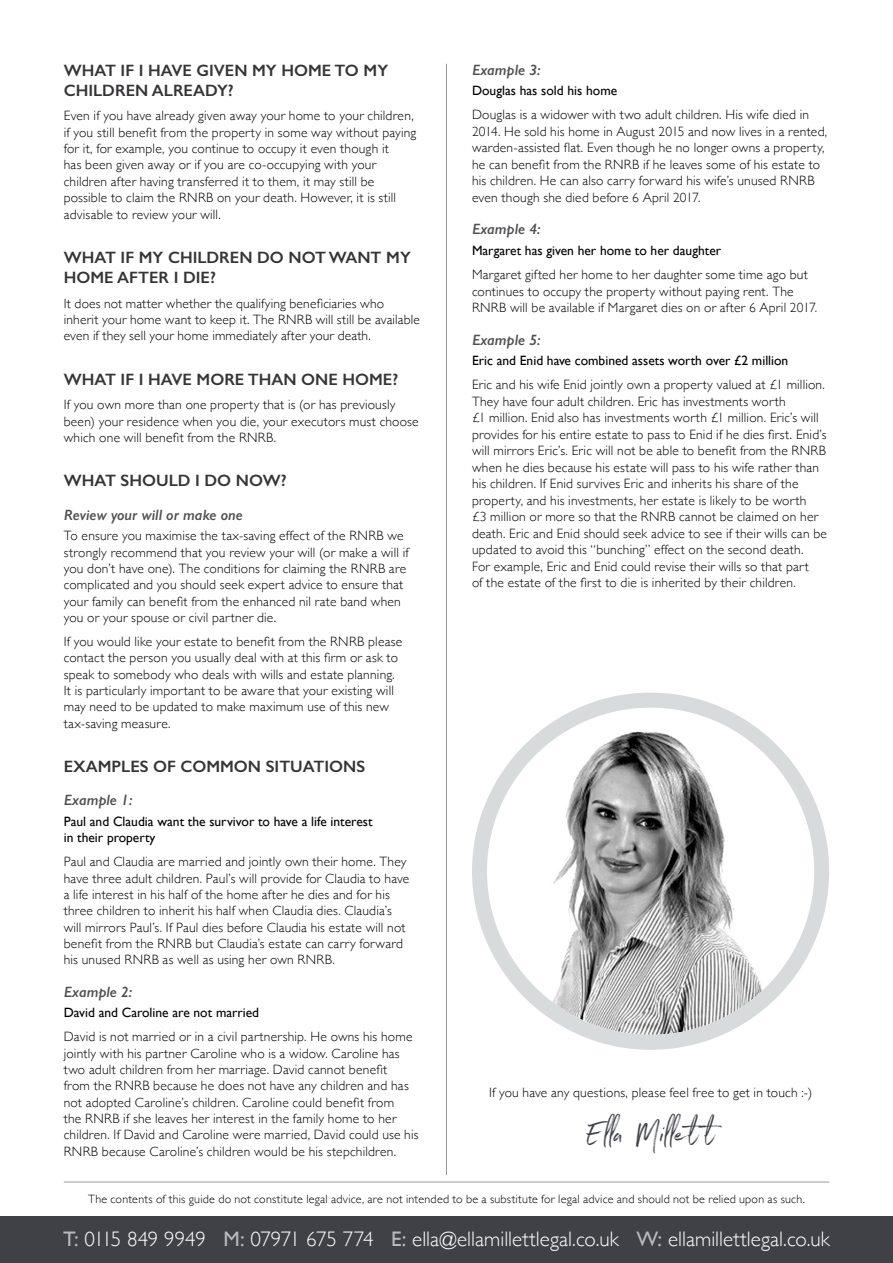
<style>
.page{position:relative;width:893px;height:1263px;background:#fff}
.page>*{position:absolute;margin:0;border:0;box-sizing:border-box;transform-origin:0 0}
.t1{font:36px "Northwell Alt";letter-spacing:-.01em;color:#3f4147}
.t2{font:300 21px "Gill Sans";color:#fff}
.t3{font:600 16.5px/19.8px "Gill Sans";color:#373437}
.t4{font:italic 600 15px "Gill Sans";color:#504f53}
.t5{font:300 13.5px/16.4px "Gill Sans";letter-spacing:.015em;color:#000}
.t6{font:13.5px/16.4px "Gill Sans";color:#000}
.t7{font:300 12px "Gill Sans";letter-spacing:.02em;color:#000}
.s1{font-weight:400;color:#b6babf}
</style>
<div class="page">
<div style="left:0;top:1216px;width:893px;height:47px;background:#3f4147"></div>
<hr style="left:64px;top:1182px;width:765px;height:1px;background:#98989c">
<hr style="left:446px;top:64px;width:1px;height:1111px;background:#98989c">
<svg style="left:479px;top:700px;width:343px;height:342px"></svg>
<img style="left:537px;top:729px;width:227px;height:306px">
<div style="left:472px;top:693px;width:357px;height:357px;border:15px solid #d8dbdc;border-radius:50%"></div>
<p class="t3" style="left:64px;top:60px;width:326px">WHAT IF I HAVE GIVEN MY HOME TO MY<br>CHILDREN ALREADY?</p>
<p class="t5" style="left:64px;top:107px;width:354px">Even if you have already given away your home to your children, if you still benefit from the property in some way without paying for it, for example, you continue to occupy it even though it<br>has been given away or if you are co-occupying with your children after having transferred it to them, it may still be possible to claim the RNRB on your death. However, it is still advisable to review your will.</p>
<p class="t3" style="left:64px;top:247px;width:349px">WHAT IF MY CHILDREN DO NOT WANT MY<br>HOME AFTER I DIE?</p>
<p class="t5" style="left:64px;top:294px;width:358px">It does not matter whether the qualifying beneficiaries who inherit your home want to keep it. The RNRB will still be available even if they sell your home immediately after your death.</p>
<p class="t3" style="left:64px;top:369px;width:336px">WHAT IF I HAVE MORE THAN ONE HOME?</p>
<p class="t5" style="left:64px;top:396px;width:356px">If you own more than one property that is (or has previously been) your residence when you die, your executors must choose which one will benefit from the RNRB.</p>
<p class="t3" style="left:64px;top:471px;width:224px">WHAT SHOULD I DO NOW?</p>
<p class="t4" style="left:64px;top:506px;width:181px">Review your will or make one</p>
<p class="t5" style="left:64px;top:527px;width:346px">To ensure you maximise the tax-saving effect of the RNRB we strongly recommend that you review your will (or make a will if you don’t have one). The conditions for claiming the RNRB are complicated and you should seek expert advice to ensure that your family can benefit from the enhanced nil rate band when you or your spouse or civil partner die.</p>
<p class="t5" style="left:64px;top:633px;width:340px">If you would like your estate to benefit from the RNRB please contact the person you usually deal with at this firm or ask to speak to somebody who deals with wills and estate planning.<br>It is particularly important to be aware that your existing will may need to be updated to make maximum use of this new tax-saving measure.</p>
<p class="t3" style="left:64px;top:756px;width:303px">EXAMPLES OF COMMON SITUATIONS</p>
<p class="t4" style="left:64px;top:791px;width:70px">Example 1:</p>
<p class="t6" style="left:64px;top:813px;width:310px">Paul and Claudia want the survivor to have a life interest in their property</p>
<p class="t5" style="left:64px;top:853px;width:347px">Paul and Claudia are married and jointly own their home. They have three adult children. Paul’s will provide for Claudia to have a life interest in his half of the home after he dies and for his three children to inherit his half when Claudia dies. Claudia’s will mirrors Paul’s. If Paul dies before Claudia his estate will not benefit from the RNRB but Claudia’s estate can carry forward his unused RNRB as well as using her own RNRB.</p>
<p class="t4" style="left:64px;top:982px;width:70px">Example 2:</p>
<p class="t6" style="left:64px;top:1004px;width:197px">David and Caroline are not married</p>
<p class="t5" style="left:64px;top:1028px;width:356px">David is not married or in a civil partnership. He owns his home jointly with his partner Caroline who is a widow. Caroline has two adult children from her marriage. David cannot benefit<br>from the RNRB because he does not have any children and has not adopted Caroline’s children. Caroline could benefit from<br>the RNRB if she leaves her interest in the family home to her children. If David and Caroline were married, David could use his RNRB because Caroline’s children would be his stepchildren.</p>
<p class="t4" style="left:472px;top:61px;width:70px">Example 3:</p>
<p class="t6" style="left:472px;top:83px;width:147px">Douglas has sold his home</p>
<p class="t5" style="left:472px;top:106px;width:357px">Douglas is a widower with two adult children. His wife died in 2014. He sold his home in August 2015 and now lives in a rented, warden-assisted flat. Even though he no longer owns a property, he can benefit from the RNRB if he leaves some of his estate to his children. He can also carry forward his wife’s unused RNRB even though she died before 6 April 2017.</p>
<p class="t4" style="left:472px;top:220px;width:70px">Example 4:</p>
<p class="t6" style="left:472px;top:242px;width:251px">Margaret has given her home to her daughter</p>
<p class="t5" style="left:472px;top:266px;width:347px">Margaret gifted her home to her daughter some time ago but continues to occupy the property without paying rent. The<br>RNRB will be available if Margaret dies on or after 6 April 2017.</p>
<p class="t4" style="left:472px;top:331px;width:70px">Example 5:</p>
<p class="t6" style="left:472px;top:353px;width:318px">Eric and Enid have combined assets worth over £2 million</p>
<p class="t5" style="left:472px;top:376px;width:356px">Eric and his wife Enid jointly own a property valued at £1 million.<br>They have four adult children. Eric has investments worth<br>£1 million. Enid also has investments worth £1 million. Eric’s will provides for his entire estate to pass to Enid if he dies first. Enid’s will mirrors Eric’s. Eric will not be able to benefit from the RNRB when he dies because his estate will pass to his wife rather than his children. If Enid survives Eric and inherits his share of the property, and his investments, her estate is likely to be worth<br>£3 million or more so that the RNRB cannot be claimed on her death. Eric and Enid should seek advice to see if their wills can be updated to avoid this “bunching” effect on the second death.<br>For example, Eric and Enid could revise their wills so that part<br>of the estate of the first to die is inherited by their children.</p>
<p class="t5" style="left:489px;top:1084px;width:325px">If you have any questions, please feel free to get in touch :-)</p>
<h1 class="t1" style="left:586px;top:1107px;width:130px">Ella Millet t</h1>
<p class="t7" style="left:88px;top:1190px;width:718px">The contents of this guide do not constitute legal advice, are not intended to be a substitute for legal advice and should not be relied upon as such.</p>
<h2 class="t2" style="left:63px;top:1222px;width:768px"><span class="s1">T:</span> 0115 849 9949 <span class="s1">M:</span> 07971 675 774 <span class="s1">E:</span> ella@ellamillettlegal.co.uk <span class="s1">W:</span> ellamillettlegal.co.uk</h2>
</div>
